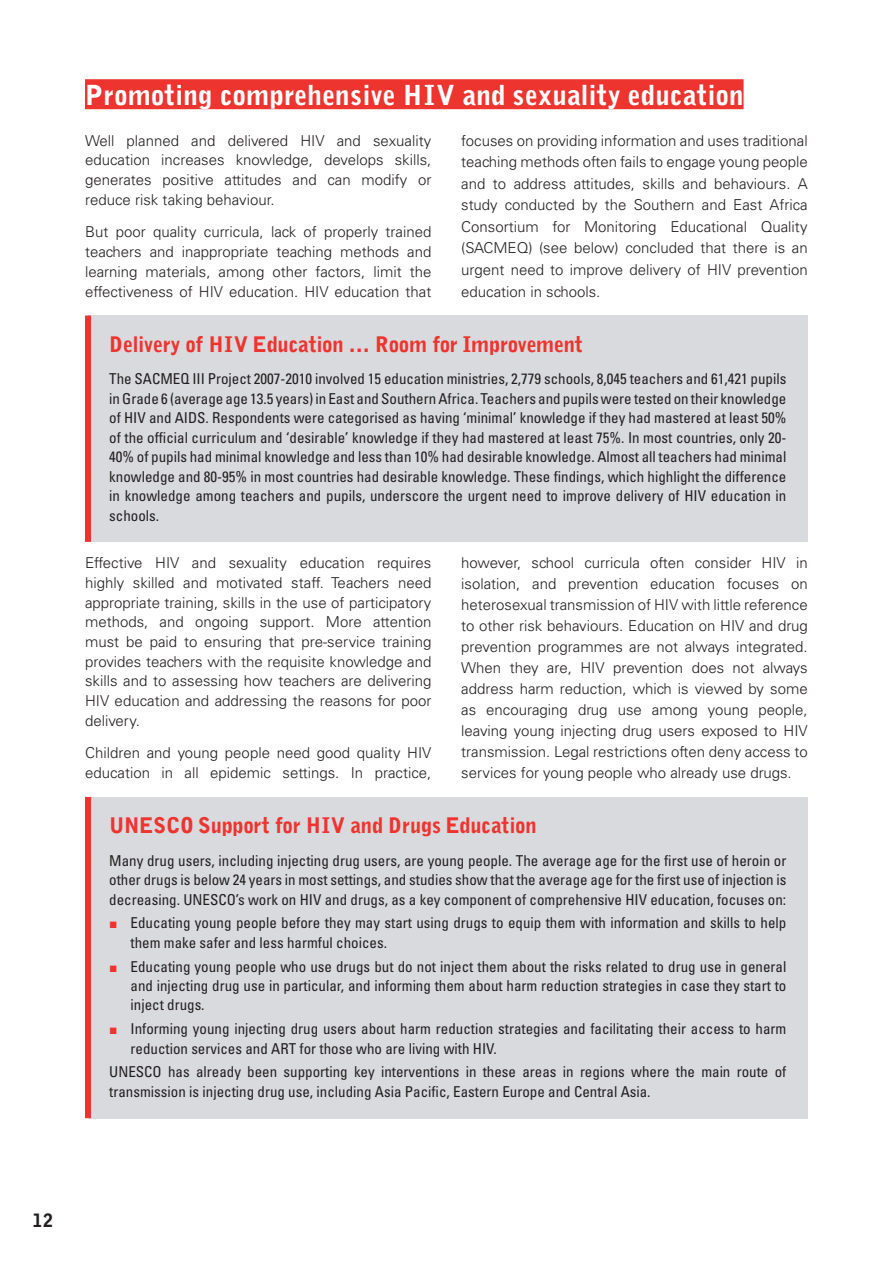
<style>
.page{position:relative;width:893px;height:1263px;background:#fff}
.page>*{position:absolute;margin:0;border:0;box-sizing:border-box;transform-origin:0 0}
.t1{font:900 27px "Grotesque MT Std";color:#fff}
.t2{font:900 21px "Grotesque MT Std";letter-spacing:-.015em;color:#ee342e}
.t3{font:900 18px "Grotesque MT Std";color:#231f20}
.t4{font:condensed 15px/19.5px "Univers LT Std";color:#231f20;text-align:justify}
.t5{font:300 15px/21px "Univers LT Std";color:#231f20;text-align:justify}
.s1{color:#ee342e}
</style>
<div class="page">
<div style="left:85px;top:79px;width:658px;height:30px;background:#ee342e"></div>
<div style="left:88px;top:316px;width:720px;height:226px;background:#d9dade"></div>
<div style="left:85px;top:316px;width:6px;height:226px;background:#ee342e"></div>
<div style="left:88px;top:797px;width:720px;height:321px;background:#d9dade"></div>
<div style="left:85px;top:797px;width:6px;height:321px;background:#ee342e"></div>
<h1 class="t1" style="left:85px;top:84px;width:660px">Promoting comprehensive HIV and sexuality education</h1>
<p class="t5" style="left:85px;top:131px;width:348px;line-height:19.8px">Well planned and delivered HIV and sexuality education increases knowledge, develops skills, generates positive attitudes and can modify or reduce risk taking behaviour.</p>
<p class="t5" style="left:85px;top:223px;width:348px;line-height:19.8px">But poor quality curricula, lack of properly trained teachers and inappropriate teaching methods and learning materials, among other factors, limit the effectiveness of HIV education. HIV education that</p>
<p class="t5" style="left:461px;top:130px;width:348px;line-height:21.6px">focuses on providing information and uses traditional teaching methods often fails to engage young people and to address attitudes, skills and behaviours. A study conducted by the Southern and East Africa Consortium for Monitoring Educational Quality (SACMEQ) (see below) concluded that there is an urgent need to improve delivery of HIV prevention education in schools.</p>
<h2 class="t2" style="left:109px;top:336px;width:475px">Delivery of HIV Education … Room for Improvement</h2>
<p class="t4" style="left:109px;top:370px;width:679px">The SACMEQ III Project 2007-2010 involved 15 education ministries, 2,779 schools, 8,045 teachers and 61,421 pupils in Grade 6 (average age 13.5 years) in East and Southern Africa. Teachers and pupils were tested on their knowledge of HIV and AIDS. Respondents were categorised as having ‘minimal’ knowledge if they had mastered at least 50% of the official curriculum and ‘desirable’ knowledge if they had mastered at least 75%. In most countries, only 20- 40% of pupils had minimal knowledge and less than 10% had desirable knowledge. Almost all teachers had minimal knowledge and 80-95% in most countries had desirable knowledge. These findings, which highlight the difference in knowledge among teachers and pupils, underscore the urgent need to improve delivery of HIV education in schools.</p>
<p class="t5" style="left:85px;top:554px;width:348px;line-height:19.6px">Effective HIV and sexuality education requires highly skilled and motivated staff. Teachers need appropriate training, skills in the use of participatory methods, and ongoing support. More attention must be paid to ensuring that pre-service training provides teachers with the requisite knowledge and skills and to assessing how teachers are delivering HIV education and addressing the reasons for poor delivery.</p>
<p class="t5" style="left:85px;top:744px;width:348px;line-height:19.6px">Children and young people need good quality HIV education in all epidemic settings. In practice,</p>
<p class="t5" style="left:461px;top:553px;width:348px">however, school curricula often consider HIV in isolation, and prevention education focuses on heterosexual transmission of HIV with little reference to other risk behaviours. Education on HIV and drug prevention programmes are not always integrated.<br>When they are, HIV prevention does not always address harm reduction, which is viewed by some as encouraging drug use among young people, leaving young injecting drug users exposed to HIV transmission. Legal restrictions often deny access to services for young people who already use drugs.</p>
<h2 class="t2" style="left:109px;top:817px;width:429px">UNESCO Support for HIV and Drugs Education</h2>
<p class="t4" style="left:109px;top:851px;width:679px">Many drug users, including injecting drug users, are young people. The average age for the first use of heroin or other drugs is below 24 years in most settings, and studies show that the average age for the first use of injection is decreasing. UNESCO’s work on HIV and drugs, as a key component of comprehensive HIV education, focuses on:</p>
<p class="t4" style="left:131px;top:914px;width:657px;text-indent:-21px"><span class="s1">▪</span> Educating young people before they may start using drugs to equip them with information and skills to help them make safer and less harmful choices.</p>
<p class="t4" style="left:131px;top:957px;width:657px;text-indent:-21px"><span class="s1">▪</span> Educating young people who use drugs but do not inject them about the risks related to drug use in general and injecting drug use in particular, and informing them about harm reduction strategies in case they start to inject drugs.</p>
<p class="t4" style="left:131px;top:1020px;width:657px;text-indent:-21px"><span class="s1">▪</span> Informing young injecting drug users about harm reduction strategies and facilitating their access to harm reduction services and ART for those who are living with HIV.</p>
<p class="t4" style="left:109px;top:1063px;width:679px">UNESCO has already been supporting key interventions in these areas in regions where the main route of transmission is injecting drug use, including Asia Pacific, Eastern Europe and Central Asia.</p>
<p class="t3" style="left:32px;top:1213px;width:23px">12</p>
</div>
